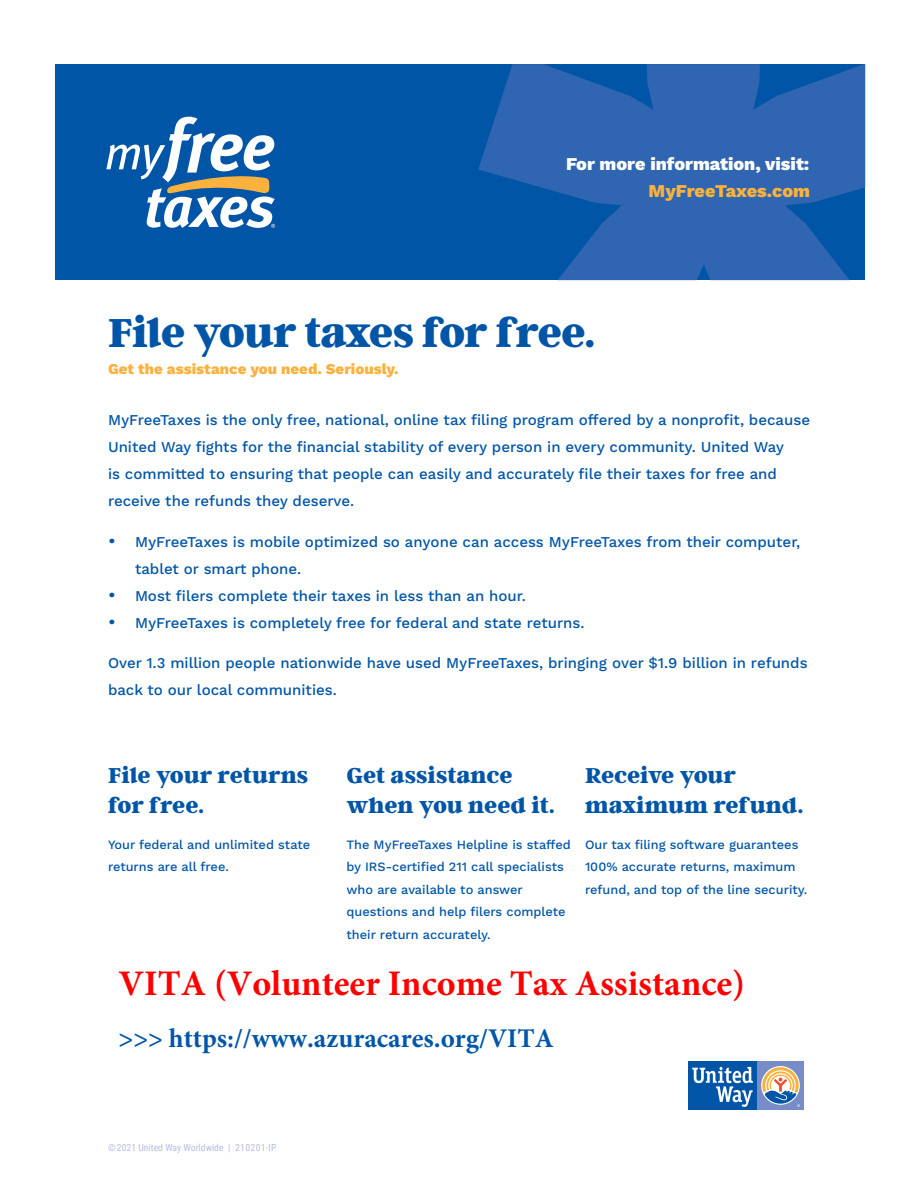
<style>
.page{position:relative;width:918px;height:1188px;background:#fff}
.page>*{position:absolute;margin:0;border:0;box-sizing:border-box;transform-origin:0 0}
.t1{font:800 45px "Argent CF";letter-spacing:-.03em;color:#0155a7}
.t2{font:700 36px "Minion Pro";color:#f00}
.t3{font:700 27px "Minion Pro";color:#0056a7}
.t4{font:800 24px/30px "Argent CF";letter-spacing:-.01em;color:#0155a7}
.t5{font:800 18px "Work Sans";color:#fff}
.t6{font:800 18px "Work Sans";color:#fbb13d}
.Body{font:500 15px/27px "Work Sans";color:#0155a7}
.Body-2{font:800 15px "Work Sans";color:#fbb13d}
.t7{font:500 12.75px/22.5px "Work Sans";color:#0155a7}
.QUOTE{font:9.75px "Roboto Condensed";color:#b4bedf}
.s1{font-size:18px}
</style>
<div class="page">
<div style="left:55px;top:64px;width:810px;height:216px;background:#0155a7"></div>
<svg style="left:478px;top:64px;width:387px;height:216px;fill:#3066b1"></svg>
<svg style="left:106px;top:117px;width:169px;height:111px"></svg>
<div style="left:757px;top:1061px;width:47px;height:49px;background:#788dc7"></div>
<div style="left:689px;top:1061px;width:68px;height:49px;background:#0155a7"></div>
<svg style="left:761px;top:1066px;width:39px;height:39px"></svg>
<svg style="left:692px;top:1067px;width:61px;height:40px"></svg>
<svg style="left:762px;top:1067px;width:38px;height:40px"></svg>
<p class="t5" style="left:566px;top:153px;width:245px">For more information, visit:</p>
<p class="t6" style="left:649px;top:180px;width:163px">MyFreeTaxes.com</p>
<p class="t1" style="left:108px;top:308px;width:489px">File your taxes for free.</p>
<p class="Body-2" style="left:108px;top:361px;width:292px">Get the assistance you need. Seriously.</p>
<p class="Body" style="left:108px;top:407px;width:704px">MyFreeTaxes is the only free, national, online tax filing program offered by a nonprofit, because United Way fights for the financial stability of every person in every community. United Way<br>is committed to ensuring that people can easily and accurately file their taxes for free and receive the refunds they deserve.</p>
<p class="Body" style="left:135px;top:529px;width:667px;text-indent:-27px"><span class="s1">•</span> MyFreeTaxes is mobile optimized so anyone can access MyFreeTaxes from their computer, tablet or smart phone.</p>
<p class="Body" style="left:108px;top:583px;width:419px"><span class="s1">•</span> Most filers complete their taxes in less than an hour.</p>
<p class="Body" style="left:108px;top:610px;width:478px"><span class="s1">•</span> MyFreeTaxes is completely free for federal and state returns.</p>
<p class="Body" style="left:108px;top:650px;width:701px">Over 1.3 million people nationwide have used MyFreeTaxes, bringing over $1.9 billion in refunds back to our local communities.</p>
<p class="t4" style="left:108px;top:762px;width:202px">File your returns for free.</p>
<p class="t7" style="left:108px;top:834px;width:204px">Your federal and unlimited state returns are all free.</p>
<p class="t4" style="left:346px;top:762px;width:210px">Get assistance when you need it.</p>
<p class="t7" style="left:346px;top:834px;width:226px">The MyFreeTaxes Helpline is staffed by IRS-certified 211 call specialists who are available to answer questions and help filers complete their return accurately.</p>
<p class="t4" style="left:585px;top:762px;width:220px">Receive your maximum refund.</p>
<p class="t7" style="left:585px;top:834px;width:224px">Our tax filing software guarantees<br>100% accurate returns, maximum refund, and top of the line security.</p>
<h2 class="t2" style="left:119px;top:959px;width:628px">VITA (Volunteer Income Tax Assistance)</h2>
<h3 class="t3" style="left:119px;top:1020px;width:437px">&gt;&gt;&gt; https://www.azuracares.org/VITA</h3>
<p class="QUOTE" style="left:108px;top:1141px;width:170px">© 2021 United Way Worldwide | 210201-IP</p>
</div>
